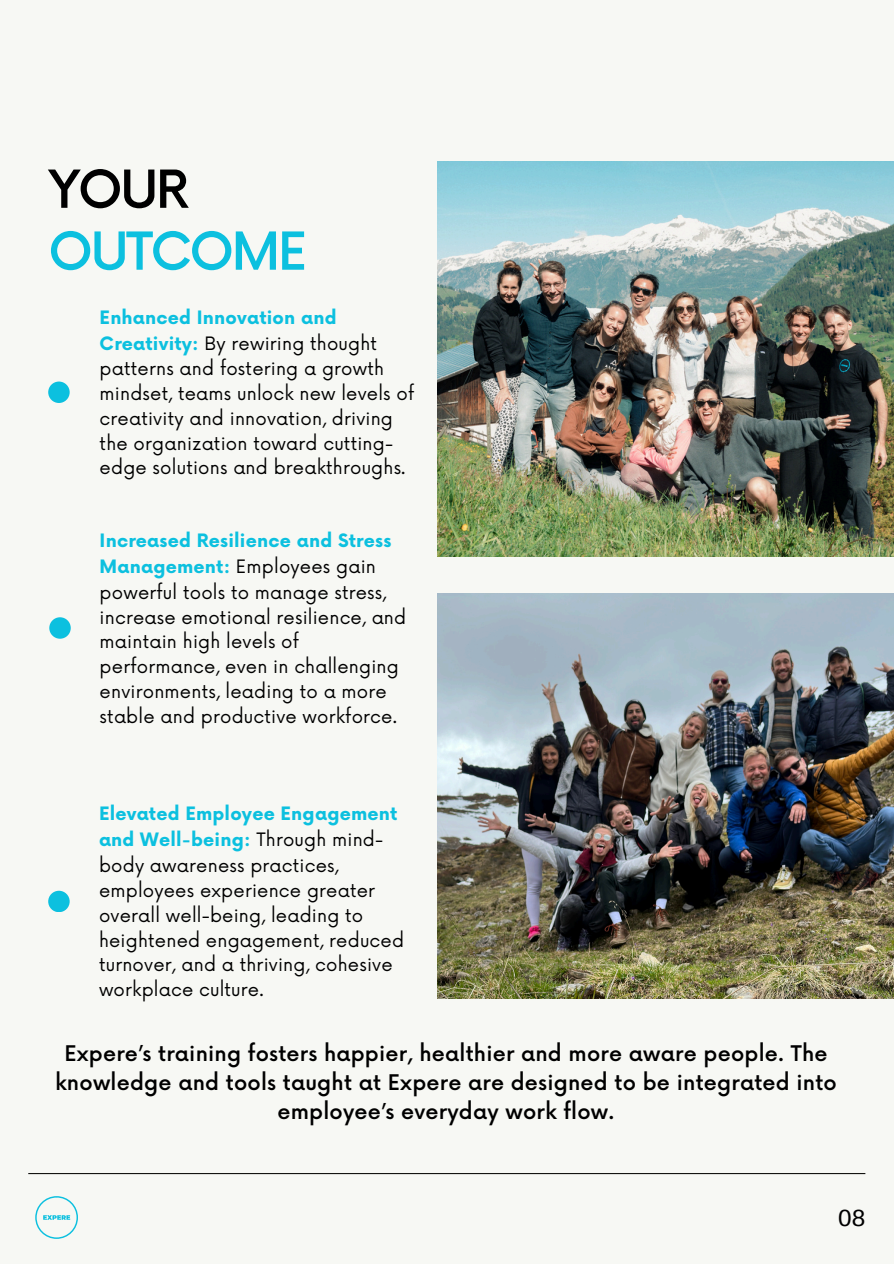
<style>
.page{position:relative;width:894px;height:1264px;background:#fff}
.page>*{position:absolute;margin:0;border:0;box-sizing:border-box;transform-origin:0 0}
.t1{font:500 51px/61.8px "Now";letter-spacing:-.05em;color:#0cc0df}
.t2{font:23.4px "Aileron";color:#000}
.t3{font:500 21px/29.2px "Now";letter-spacing:.01em;color:#000;text-align:center}
.t4{font:18px/25px "Now";letter-spacing:.01em;color:#000}
.s1{color:#000}
.s2{font-weight:700;color:#0cc0df}
</style>
<div class="page">
<div style="left:0;top:0;width:893px;height:1263px;background:#f7f8f4"></div>
<div style="left:48px;top:381px;width:22px;height:22px;background:#0cc0df;border-radius:50%"></div>
<div style="left:49px;top:617px;width:22px;height:21px;background:#0cc0df;border-radius:50%"></div>
<div style="left:48px;top:890px;width:22px;height:22px;background:#0cc0df;border-radius:50%"></div>
<hr style="left:28px;top:1172px;width:837px;height:2px;background:#141412">
<svg style="left:35px;top:1196px;width:43px;height:42px"></svg>
<img style="left:437px;top:162px;width:456px;height:394px">
<img style="left:437px;top:593px;width:456px;height:405px">
<h1 class="t1" style="left:48px;top:162px;width:260px"><span class="s1">YOUR<br></span>OUTCOME</h1>
<p class="t4" style="left:100px;top:305px;width:316px"><span class="s2">Enhanced Innovation and Creativity:</span> By rewiring thought patterns and fostering a growth mindset, teams unlock new levels of creativity and innovation, driving the organization toward cutting&shy;edge solutions and breakthroughs.</p>
<p class="t4" style="left:100px;top:529px;width:308px"><span class="s2">Increased Resilience and Stress<br>Management:</span> Employees gain powerful tools to manage stress, increase emotional resilience, and maintain high levels of performance, even in challenging environments, leading to a more stable and productive workforce.</p>
<p class="t4" style="left:99px;top:802px;width:306px"><span class="s2">Elevated Employee Engagement and Well-being:</span> Through mind&shy;body awareness practices, employees experience greater overall well-being, leading to heightened engagement, reduced turnover, and a thriving, cohesive workplace culture.</p>
<h2 class="t3" style="left:55px;top:1039px;width:783px">Expere’s training fosters happier, healthier and more aware people. The knowledge and tools taught at Expere are designed to be integrated into employee’s everyday work flow.</h2>
<p class="t2" style="left:838px;top:1203px;width:29px">08</p>
</div>
